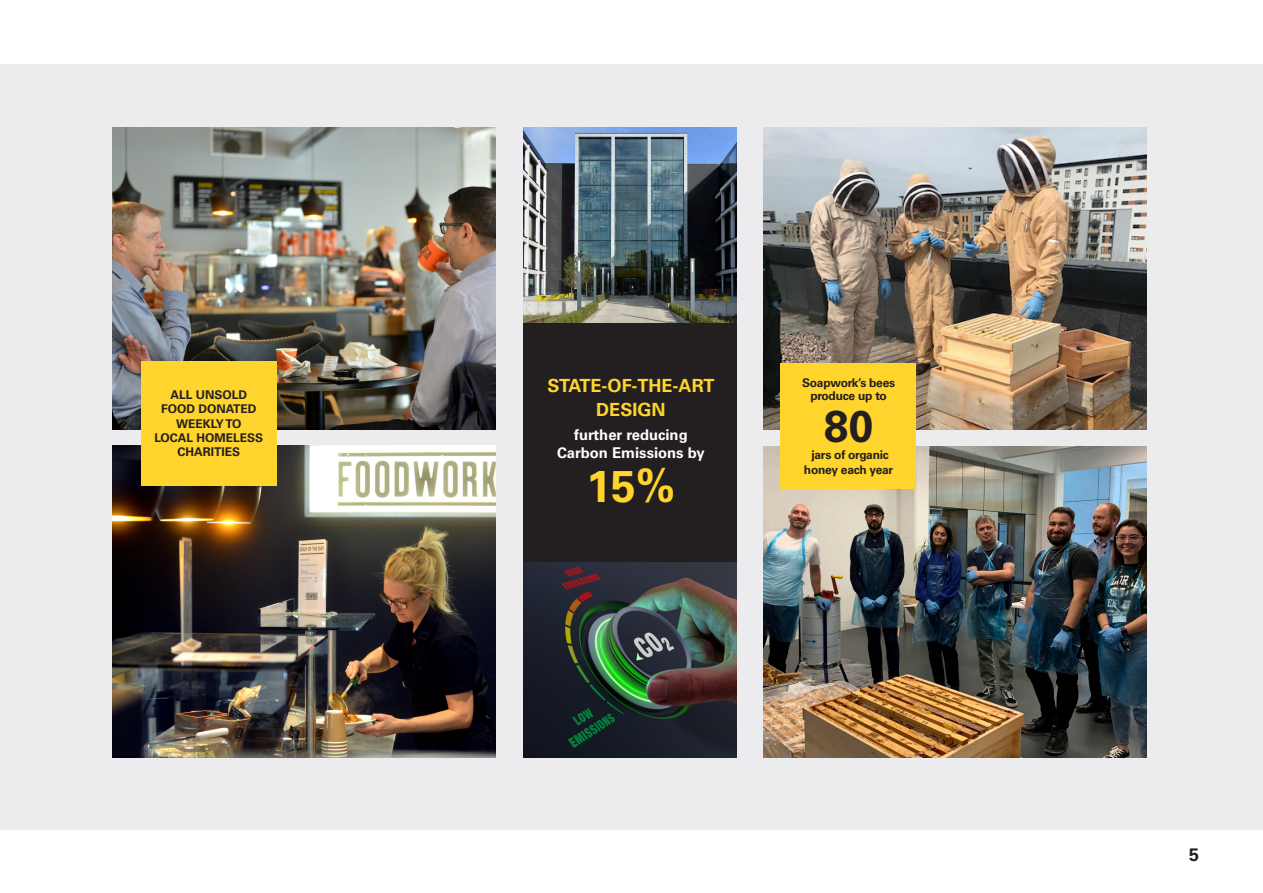
<style>
.page{position:relative;width:1263px;height:893px;background:#fff}
.page>*{position:absolute;margin:0;border:0;box-sizing:border-box;transform-origin:0 0}
.t1{font:700 44.4px "Univers LT Std";color:#ffd42c}
.t2{font:700 44.4px "Univers LT Std";color:#231f20}
.t3{font:700 18.15px/23.4px "Univers LT Std";color:#ffd42c;text-align:center}
.t4{font:700 18px "Univers LT Std";color:#231f20}
.t5{font:700 14.85px/17.7px "Univers LT Std";color:#fff;text-align:center}
.t6{font:700 12px/12.9px "Univers LT Std";letter-spacing:-.02em;color:#231f20;text-align:center}
.t7{font:700 12px/14.4px "Univers LT Std";color:#231f20;text-align:center}
</style>
<div class="page">
<div style="left:0;top:64px;width:1263px;height:765px;background:#ececee"></div>
<img style="left:112px;top:445px;width:384px;height:312px">
<img style="left:112px;top:128px;width:384px;height:301px">
<img style="left:763px;top:446px;width:384px;height:311px">
<img style="left:763px;top:128px;width:384px;height:302px">
<div style="left:780px;top:363px;width:135px;height:126px;background:#ffd42c"></div>
<div style="left:141px;top:361px;width:135px;height:125px;background:#ffd42c"></div>
<img style="left:524px;top:128px;width:213px;height:195px">
<img style="left:524px;top:561px;width:213px;height:196px">
<div style="left:523px;top:323px;width:214px;height:238px;background:#231f20"></div>
<p class="t7" style="left:155px;top:387px;width:110px">ALL UNSOLD<br>FOOD DONATED<br>WEEKLY TO<br>LOCAL HOMELESS<br>CHARITIES</p>
<p class="t6" style="left:802px;top:377px;width:95px">Soapwork’s bees produce up to</p>
<h2 class="t3" style="left:547px;top:374px;width:169px">STATE-OF-THE-ART<br>DESIGN</h2>
<p class="t5" style="left:557px;top:426px;width:149px">further reducing<br>Carbon Emissions by</p>
<h1 class="t1" style="left:586px;top:461px;width:90px">15%</h1>
<h1 class="t2" style="left:824px;top:400px;width:51px">80</h1>
<p class="t6" style="left:804px;top:448px;width:91px;line-height:14.4px">jars of organic honey each year</p>
<h3 class="t4" style="left:1189px;top:844px;width:12px">5</h3>
</div>
